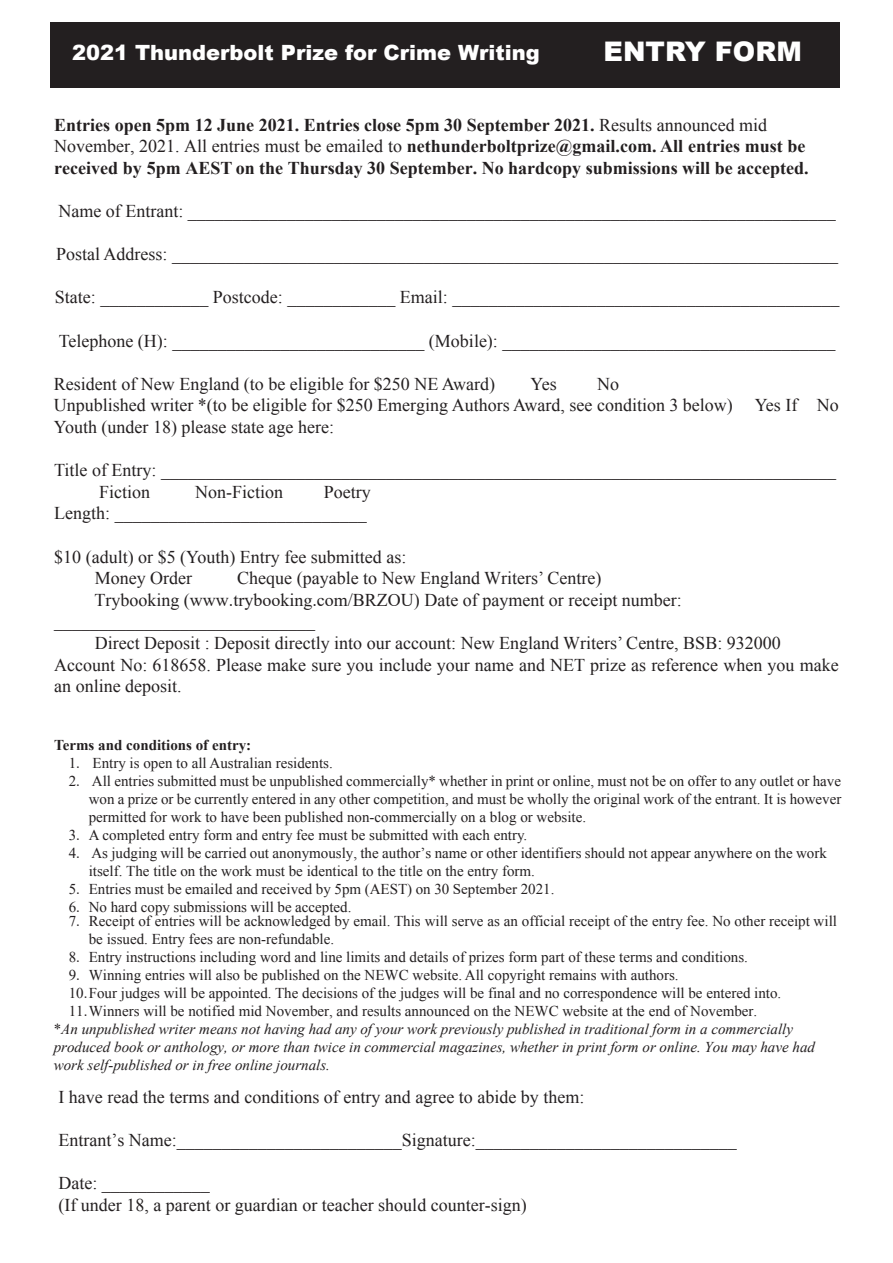
<style>
.page{position:relative;width:893px;height:1263px;background:#fff}
.page>*{position:absolute;margin:0;border:0;box-sizing:border-box;transform-origin:0 0}
.t1{font:900 27px "Arial";color:#fff}
.t2{font:900 21px "Arial";color:#fff}
.t3{font:18px/21.6px "Times New Roman";color:#231f20}
.t4{font:700 18px/21.6px "Times New Roman";color:#231f20}
.t5{font:15px/18px "Times New Roman";color:#231f20}
.t6{font:italic 15px "Times New Roman";color:#231f20}
.t7{font:700 15px "Times New Roman";color:#231f20}
.s1{font-weight:400}
.s2{font-style:inherit}
.s3{font-style:normal}
</style>
<div class="page">
<div style="left:50px;top:22px;width:789px;height:66px;background:#231f20"></div>
<p class="t2" style="left:72px;top:38px;width:469px">2021 Thunderbolt Prize for Crime Writing</p>
<h1 class="t1" style="left:604px;top:32px;width:200px">ENTRY FORM</h1>
<p class="t4" style="left:54px;top:113px;width:756px">Entries open 5pm 12 June 2021. Entries close 5pm 30 September 2021. <span class="s1">Results announced mid<br>November, 202</span><span class="s1">1</span><span class="s1">. All entries must be emailed to</span> nethunderboltprize@gmail.com. All entries must be received by 5pm AEST on the Thursday 30 September. No hardcopy submissions will be accepted.</p>
<p class="t3" style="left:58px;top:200px;width:779px">Name of Entrant: ________________________________________________________________________</p>
<p class="t3" style="left:56px;top:243px;width:784px">Postal Address: __________________________________________________________________________</p>
<p class="t3" style="left:55px;top:286px;width:786px">State: ____________ Postcode: ____________ Email: ___________________________________________</p>
<p class="t3" style="left:59px;top:329px;width:778px">Telephone (H): ____________________________ (Mobile): _____________________________________</p>
<p class="t3" style="left:54px;top:372px;width:443px">Resident of New England (to be eligible for $250 NE Award)</p>
<p class="t3" style="left:530px;top:372px;width:28px">Yes</p>
<p class="t3" style="left:54px;top:372px;width:745px;text-indent:543px">No<br>Unpublished writer *(to be eligible for $250 Emerging Authors Award, see condition 3 below) Yes If<br>Youth (under 18) please state age here:</p>
<p class="t3" style="left:99px;top:459px;width:738px;text-indent:-45px">Title of Entry: ___________________________________________________________________________<br>Fiction</p>
<p class="t3" style="left:817px;top:394px;width:23px">No</p>
<p class="t3" style="left:195px;top:481px;width:90px">Non-Fiction</p>
<p class="t3" style="left:54px;top:481px;width:318px;text-align:right">Poetry<br>Length: ____________________________</p>
<p class="t3" style="left:95px;top:545px;width:313px;text-indent:-40px">$10 (adult) or $5 (Youth) Entry fee submitted as:<br>Money Order</p>
<p class="t3" style="left:237px;top:567px;width:366px">Cheque (payable to New England Writers’ Centre)</p>
<p class="t3" style="left:94px;top:589px;width:589px">Trybooking (<span class="s2">www.trybooking.com/BRZOU</span>) Date of payment or receipt number:</p>
<p class="t3" style="left:54px;top:610px;width:262px">_____________________________</p>
<p class="t3" style="left:95px;top:632px;width:688px">Direct Deposit : Deposit directly into our account: New England Writers’ Centre, BSB: 932000</p>
<p class="t3" style="left:54px;top:653px;width:786px">Account No: 618658. Please make sure you include your name and NET prize as reference when you make</p>
<p class="t3" style="left:54px;top:675px;width:129px">an online deposit.</p>
<p class="t7" style="left:54px;top:734px;width:198px">Terms and conditions of entry:</p>
<p class="t5" style="left:69px;top:753px;width:266px">1. Entry is open to all Australian residents.</p>
<p class="t5" style="left:89px;top:771px;width:754px;text-align:justify;text-indent:-20px">2. All entries submitted must be unpublished commercially* whether in print or online, must not be on offer to any outlet or have won a prize or be currently entered in any other competition, and must be wholly the original work of the entrant. It is however permitted for work to have been published non-commercially on a blog or website.</p>
<p class="t5" style="left:69px;top:825px;width:460px">3. A completed entry form and entry fee must be submitted with each entry.</p>
<p class="t5" style="left:89px;top:843px;width:740px;text-indent:-20px">4. As judging will be carried out anonymously, the author’s name or other identifiers should not appear anywhere on the work itself. The title on the work must be identical to the title on the entry form.</p>
<p class="t5" style="left:69px;top:879px;width:487px">5. Entries must be emailed and received by 5pm (AEST) on 30 September 2021.</p>
<p class="t5" style="left:69px;top:897px;width:284px">6. No hard copy submissions will be accepted.</p>
<p class="t5" style="left:89px;top:911px;width:750px;text-indent:-20px">7. Receipt of entries will be acknowledged by email. This will serve as an official receipt of the entry fee. No other receipt will be issued. Entry fees are non-refundable.</p>
<p class="t5" style="left:69px;top:947px;width:681px">8. Entry instructions including word and line limits and details of prizes form part of these terms and conditions.</p>
<p class="t5" style="left:69px;top:965px;width:611px">9. Winning entries will also be published on the NEWC website. All copyright remains with authors.</p>
<p class="t5" style="left:69px;top:983px;width:714px"><span class="s2">10.</span>Four judges will be appointed. The decisions of the judges will be final and no correspondence will be entered into.</p>
<p class="t5" style="left:69px;top:1001px;width:690px"><span class="s2">11.</span>Winners will be notified mid November, and results announced on the NEWC website at the end of November.</p>
<p class="t6" style="left:54px;top:1018px;width:741px"><span class="s3">*</span>An unpublished writer means not having had any of your work previously published in traditional form in a commercially</p>
<p class="t6" style="left:54px;top:1036px;width:763px">produced book or anthology, or more than twice in commercial magazines, whether in print form or online. You may have had</p>
<p class="t6" style="left:54px;top:1054px;width:278px">work self-published or in free online journals.</p>
<p class="t3" style="left:58px;top:1086px;width:527px">I have read the terms and conditions of entry and agree to abide by them:</p>
<p class="t3" style="left:58px;top:1129px;width:680px">Entrant’s Name:_________________________Signature:_____________________________</p>
<p class="t3" style="left:58px;top:1172px;width:470px">Date: ____________<br>(If under 18, a parent or guardian or teacher should counter-sign)</p>
</div>
